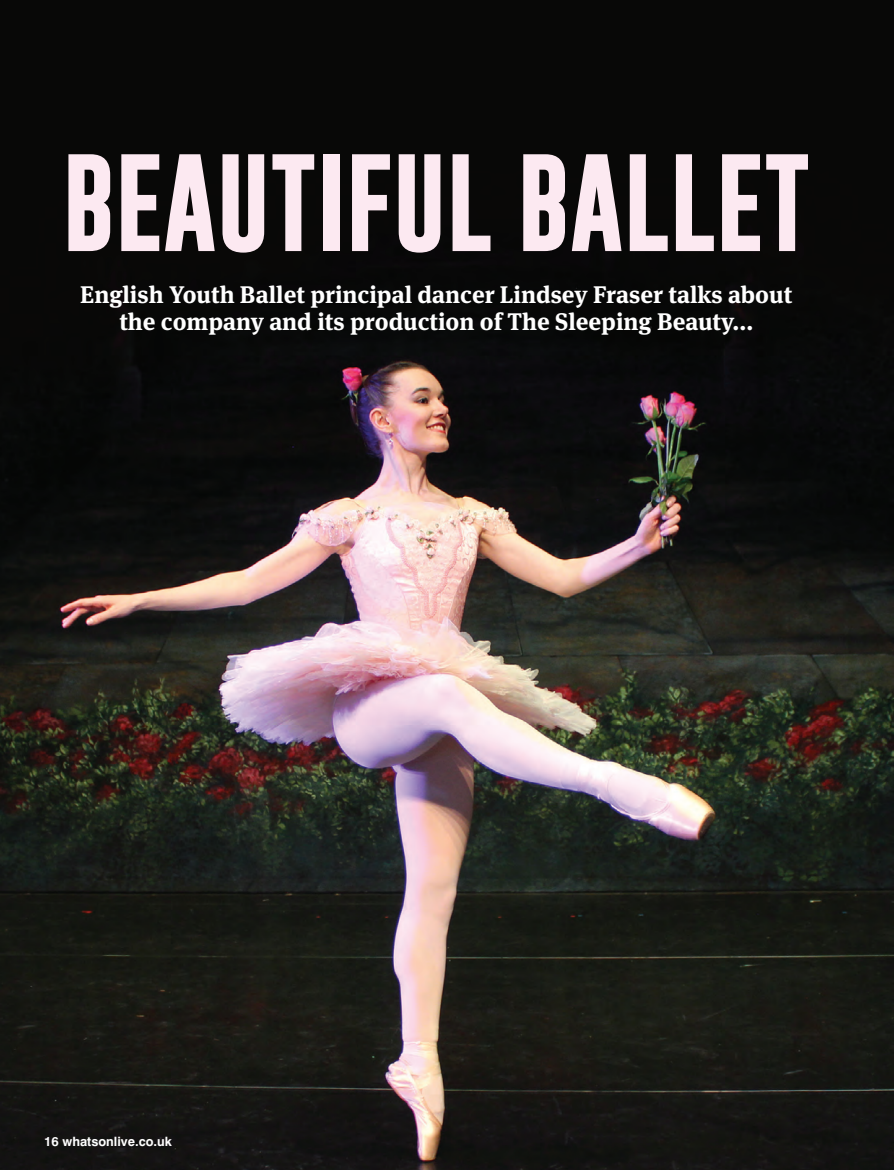
<style>
.page{position:relative;width:894px;height:1170px;background:#fff}
.page>*{position:absolute;margin:0;border:0;box-sizing:border-box;transform-origin:0 0}
.t1{font:700 99px "Gobold";color:#fce9f1}
.t2{font:700 24px/27px "Meta Serif";color:#fff;text-align:center}
.t3{font:700 12.9px "Swiss 721 BT";color:#fff}
</style>
<div class="page">
<img style="left:0;top:0;width:894px;height:1170px">
<p class="t1" style="left:62px;top:138px;width:749px">BEAUTIFUL BALLET</p>
<p class="t2" style="left:80px;top:283px;width:713px">English Youth Ballet principal dancer Lindsey Fraser talks about the company and its production of The Sleeping Beauty...</p>
<p class="t3" style="left:44px;top:1136px;width:129px">16 whatsonlive.co.uk</p>
</div>
